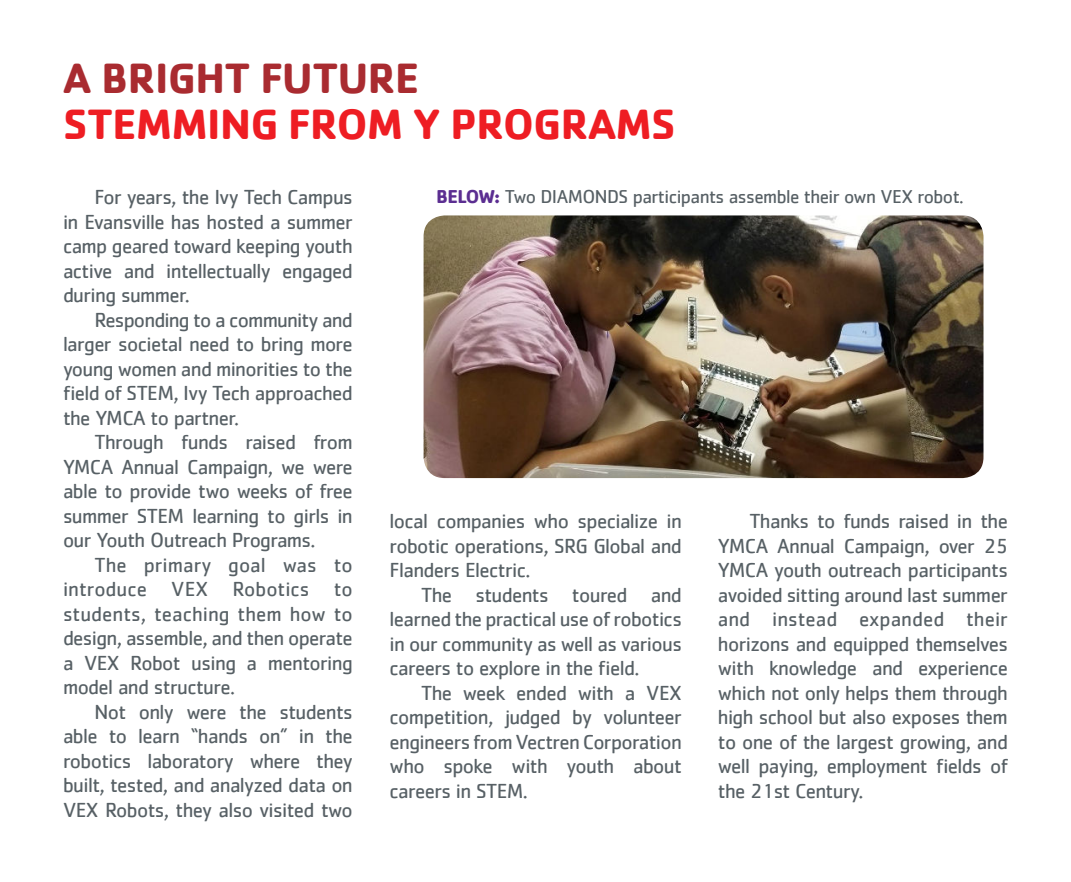
<style>
.page{position:relative;width:1071px;height:882px;background:#fff}
.page>*{position:absolute;margin:0;border:0;box-sizing:border-box;transform-origin:0 0}
.t1{font:700 43.75px "Cachet";letter-spacing:-.01em;color:#ee1d23}
.t2{font:700 43.75px "Cachet";letter-spacing:-.01em;color:#a92b30}
.t3{font:21px/24.5px "Cachet";letter-spacing:-.03em;color:#576065;text-align:justify}
.t4{font:19.25px "Cachet";letter-spacing:-.03em;color:#576065}
.s1{font-weight:700;color:#5b2e91}
</style>
<div class="page">
<img style="left:424px;top:215px;width:560px;height:263px">
<h1 class="t2" style="left:63px;top:53px;width:358px">A BRIGHT FUTURE</h1>
<h1 class="t1" style="left:63px;top:98px;width:614px">STEMMING FROM Y PROGRAMS</h1>
<p class="t3" style="left:63px;top:187px;width:291px;text-indent:32px">For years, the Ivy Tech Campus in Evansville has hosted a summer camp geared toward keeping youth active and intellectually engaged during summer.</p>
<p class="t3" style="left:63px;top:309px;width:291px;text-indent:32px">Responding to a community and larger societal need to bring more young women and minorities to the field of STEM, Ivy Tech approached the YMCA to partner.</p>
<p class="t3" style="left:63px;top:432px;width:291px;text-indent:32px">Through funds raised from YMCA Annual Campaign, we were able to provide two weeks of free summer STEM learning to girls in our Youth Outreach Programs.</p>
<p class="t3" style="left:63px;top:554px;width:291px;text-indent:32px">The primary goal was to introduce VEX Robotics to students, teaching them how to design, assemble, and then operate a VEX Robot using a mentoring model and structure.</p>
<p class="t3" style="left:63px;top:701px;width:291px;text-indent:32px">Not only were the students able to learn “hands on” in the robotics laboratory where they built, tested, and analyzed data on VEX Robots, they also visited two</p>
<p class="t4" style="left:436px;top:189px;width:529px"><span class="s1">BELOW:</span> Two DIAMONDS participants assemble their own VEX robot.</p>
<p class="t3" style="left:390px;top:510px;width:294px">local companies who specialize in robotic operations, SRG Global and Flanders Electric.</p>
<p class="t3" style="left:390px;top:584px;width:294px;text-indent:32px">The students toured and learned the practical use of robotics in our community as well as various careers to explore in the field.</p>
<p class="t3" style="left:390px;top:682px;width:294px;text-indent:32px">The week ended with a VEX competition, judged by volunteer engineers from Vectren Corporation who spoke with youth about careers in STEM.</p>
<p class="t3" style="left:718px;top:510px;width:292px;text-indent:32px">Thanks to funds raised in the YMCA Annual Campaign, over 25<br>YMCA youth outreach participants avoided sitting around last summer and instead expanded their horizons and equipped themselves with knowledge and experience which not only helps them through high school but also exposes them to one of the largest growing, and well paying, employment fields of the 21st Century.</p>
</div>
